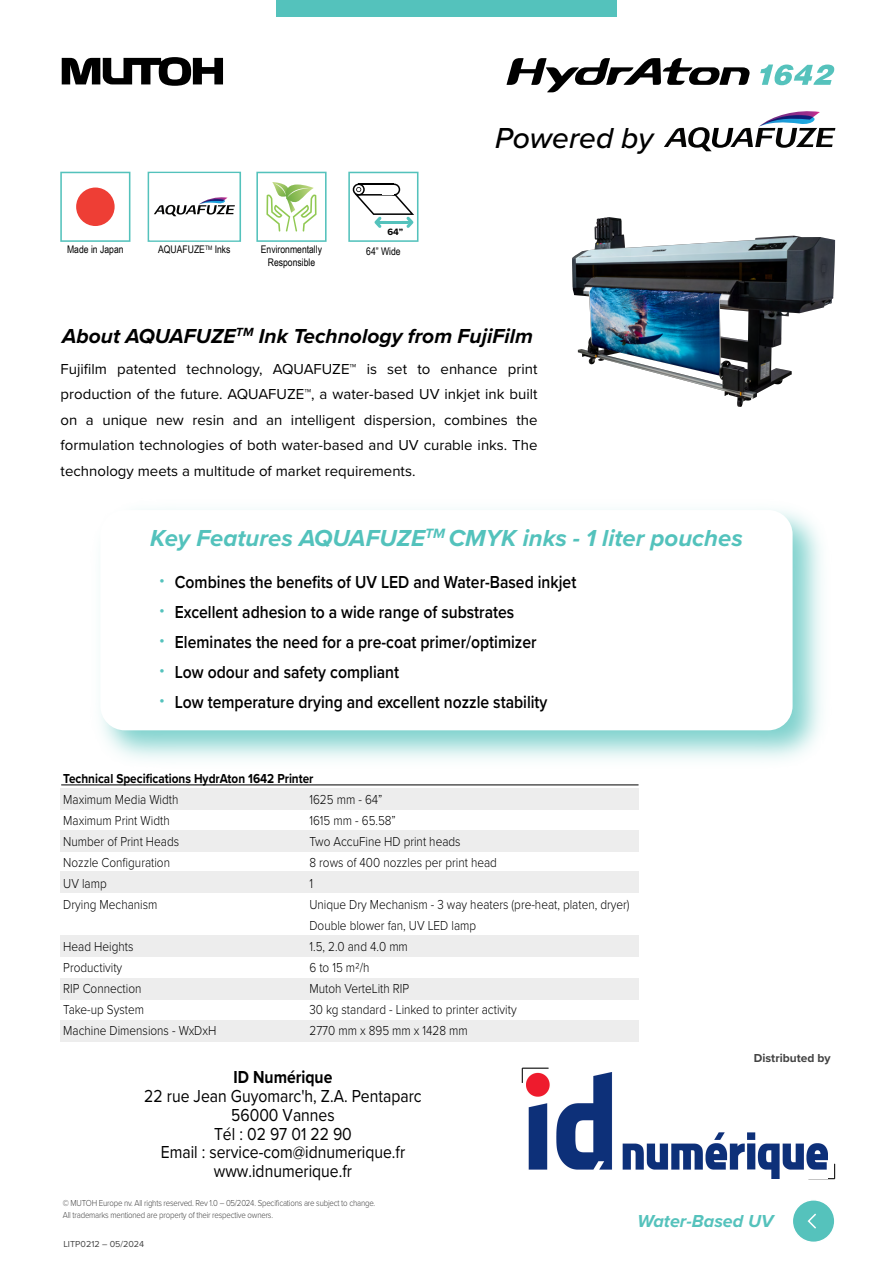
<style>
.page{position:relative;width:893px;height:1263px;background:#fff}
.page>*{position:absolute;margin:0;border:0;box-sizing:border-box;transform-origin:0 0}
.t1{font:italic 500 30px "Proxima Nova";color:#000}
.t2{font:italic 700 24px "Proxima Nova";color:#53c2bc}
.t3{font:italic 700 21px "Proxima Nova";color:#000}
.t4{font:600 18px/30px "Proxima Nova";color:#000;scale:.87 1}
.t5{font:18px/18.9px "Proxima Nova";color:#000;text-align:center;scale:.87 1}
.t6{font:italic 700 18px "Proxima Nova";color:#55c2bc}
.t7{font:700 18px "Proxima Nova";color:#000;scale:.87 1}
.t8{font:100 18px/30px "Proxima Nova T";color:#54c2bc;text-align:justify}
.t9{font:15px/25.5px "Proxima Nova";color:#000;text-align:justify}
.t10{font:300 13.5px/21px "Proxima Nova";color:#000;scale:.87 1}
.t11{font:700 13.5px "Proxima Nova";color:#000;scale:.87 1}
.t12{font:700 12px "Proxima Nova";color:#434343}
.t13{font:10.5px "Arial Narrow";color:#000}
.t14{font:700 9.6px "Proxima Nova";color:#000}
.t15{font:300 9px/12px "Proxima Nova";letter-spacing:-.025em;color:#434343;scale:.87 1}
.t16{font:9px "Proxima Nova";color:#434343}
</style>
<div class="page">
<div style="left:276px;top:0;width:341px;height:16px;background:#54c2bc"></div>
<svg style="left:828px;top:1164px;width:7px;height:15px"></svg>
<svg style="left:522px;top:1068px;width:26px;height:15px"></svg>
<div style="left:792px;top:1200px;width:43px;height:42px;background:#55c2bc;border-radius:50%"></div>
<div style="left:791px;top:1199px;width:45px;height:44px;border:2px solid #fff;border-radius:50%"></div>
<svg style="left:807px;top:1213px;width:9px;height:16px"></svg>
<svg style="left:62px;top:57px;width:161px;height:29px"></svg>
<svg style="left:60px;top:172px;width:70px;height:70px"></svg>
<div style="left:76px;top:188px;width:39px;height:38px;background:#ee3e35;border-radius:50%"></div>
<img style="left:572px;top:217px;width:264px;height:190px">
<svg style="left:760px;top:65px;width:75px;height:20px"></svg>
<svg style="left:506px;top:58px;width:244px;height:34px"></svg>
<svg style="left:348px;top:172px;width:70px;height:70px"></svg>
<div style="left:60px;top:789px;width:579px;height:21px;background:#ededed"></div>
<hr style="left:61px;top:785px;width:578px;height:1px;background:#000">
<div style="left:60px;top:830px;width:579px;height:21px;background:#ededed"></div>
<div style="left:60px;top:872px;width:579px;height:21px;background:#ededed"></div>
<div style="left:60px;top:935px;width:579px;height:21px;background:#ededed"></div>
<div style="left:60px;top:1020px;width:579px;height:21px;background:#ededed"></div>
<div style="left:60px;top:978px;width:579px;height:21px;background:#ededed"></div>
<svg style="left:256px;top:172px;width:71px;height:70px"></svg>
<svg style="left:148px;top:172px;width:93px;height:70px"></svg>
<svg style="left:664px;top:111px;width:171px;height:40px"></svg>
<img style="left:527px;top:1072px;width:300px;height:106px">
<p class="t14" style="left:387px;top:225px;width:17px">64”</p>
<p class="t13" style="left:67px;top:242px;width:58px">Made in Japan</p>
<p class="t13" style="left:158px;top:242px;width:74px">AQUAFUZE<sup>TM</sup> Inks</p>
<p class="t13" style="left:261px;top:242px;width:63px">Environmentally</p>
<p class="t13" style="left:366px;top:243px;width:36px">64” Wide</p>
<p class="t13" style="left:268px;top:254px;width:49px">Responsible</p>
<h1 class="t1" style="left:495px;top:115px;width:160px">Powered by</h1>
<h3 class="t3" style="left:62px;top:320px;width:472px">About AQUAFUZE<sup>TM</sup> Ink Technology from FujiFilm</h3>
<p class="t9" style="left:61px;top:355px;width:478px">Fujifilm patented technology, AQUAFUZE™ is set to enhance print production of the future. AQUAFUZE™, a water-based UV inkjet ink built on a unique new resin and an intelligent dispersion, combines the formulation technologies of both water-based and UV curable inks. The technology meets a multitude of market requirements.</p>
<h2 class="t2" style="left:150px;top:520px;width:594px">Key Features AQUAFUZE<sup>TM</sup> CMYK inks - 1 liter pouches</h2>
<p class="t4" style="left:175px;top:566px;width:463px">Combines the benefits of UV LED and Water-Based inkjet Excellent adhesion to a wide range of substrates Eleminates the need for a pre-coat primer/optimizer<br>Low odour and safety compliant<br>Low temperature drying and excellent nozzle stability</p>
<h3 class="t8" style="left:159px;top:565px;width:8px">• • • • •</h3>
<p class="t11" style="left:63px;top:769px;width:289px">Technical Specifications HydrAton 1642 Printer</p>
<p class="t10" style="left:63px;top:789px;width:135px">Maximum Media Width<br>Maximum Print Width<br>Number of Print Heads<br>Nozzle Configuration<br>UV lamp<br>Drying Mechanism</p>
<p class="t10" style="left:63px;top:936px;width:177px">Head Heights<br>Productivity<br>RIP Connection<br>Take-up System<br>Machine Dimensions - WxDxH</p>
<p class="t10" style="left:309px;top:788px;width:369px">1625 mm - 64”<br>1615 mm - 65.58”<br>Two AccuFine HD print heads<br>8 rows of 400 nozzles per print head<br>1<br>Unique Dry Mechanism - 3 way heaters (pre-heat, platen, dryer)<br>Double blower fan, UV LED lamp<br>1.5, 2.0 and 4.0 mm<br>6 to 15 m2/h<br>Mutoh VerteLith RIP<br>30 kg standard - Linked to printer activity<br>2770 mm x 895 mm x 1428 mm</p>
<h3 class="t7" style="left:234px;top:1063px;width:115px">ID Numérique</h3>
<h3 class="t5" style="left:144px;top:1085px;width:320px">22 rue Jean Guyomarc'h, Z.A. Pentaparc<br>56000 Vannes<br>Tél : 02 97 01 22 90<br>Email : service-com@idnumerique.fr www.idnumerique.fr</h3>
<p class="t15" style="left:63px;top:1197px;width:361px">© MUTOH Europe nv. All rights reserved. Rev 1.0 – 05/2024. Specifications are subject to change.<br>All trademarks mentioned are property of their respective owners.</p>
<p class="t16" style="left:63px;top:1237px;width:82px">LITP0212 – 05/2024</p>
<p class="t12" style="left:754px;top:1049px;width:78px">Distributed by</p>
<h3 class="t6" style="left:638px;top:1207px;width:137px">Water-Based UV</h3>
</div>
